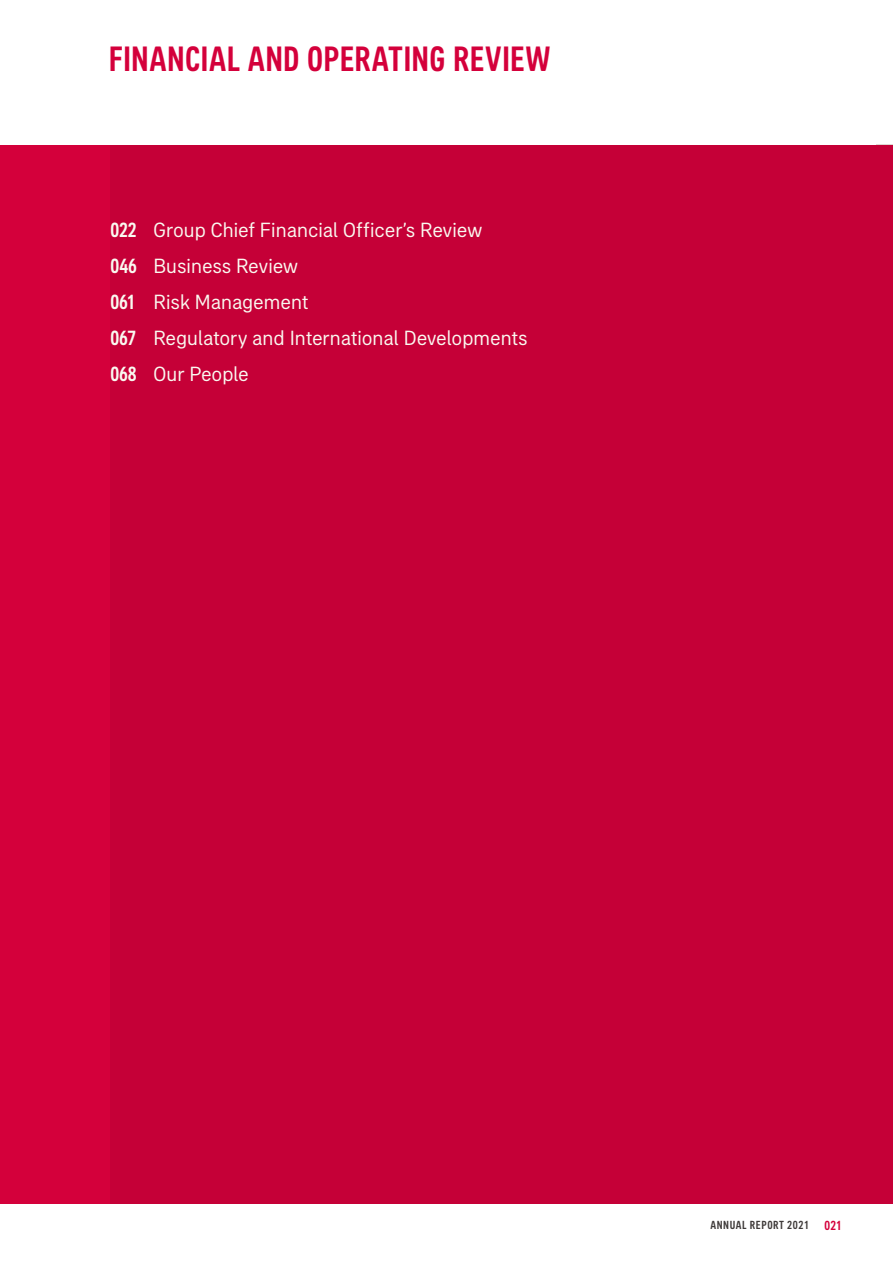
<style>
.page{position:relative;width:893px;height:1263px;background:#fff}
.page>*{position:absolute;margin:0;border:0;box-sizing:border-box;transform-origin:0 0}
.t1{font:500 condensed 36px "AIA Everest";letter-spacing:.01em;color:#d4003b}
.t2{font:21px/36px "AIA Everest";letter-spacing:-.02em;color:#faf9f0}
.t3{font:500 condensed 12px "AIA Everest";letter-spacing:.05em;color:#3e3a39}
.s1{font-weight:500;font-stretch:condensed}
.s2{font-size:13.5px;color:#d4003b}
</style>
<div class="page">
<div style="left:0;top:145px;width:893px;height:1058px;background:#d4003b"></div>
<div style="left:111px;top:145px;width:782px;height:1058px;background:#c50037"></div>
<h1 class="t1" style="left:109px;top:39px;width:443px">FINANCIAL AND OPERATING REVIEW</h1>
<p class="t2" style="left:111px;top:211px;width:419px"><span class="s1">022</span> Group Chief Financial Officer’s Review<br><span class="s1">046</span> Business Review<br><span class="s1">061</span> Risk Management<br><span class="s1">067</span> Regulatory and International Developments<br><span class="s1">068</span> Our People</p>
<p class="t3" style="left:710px;top:1218px;width:133px">ANNUAL REPORT 2021 <span class="s2">021</span></p>
</div>
